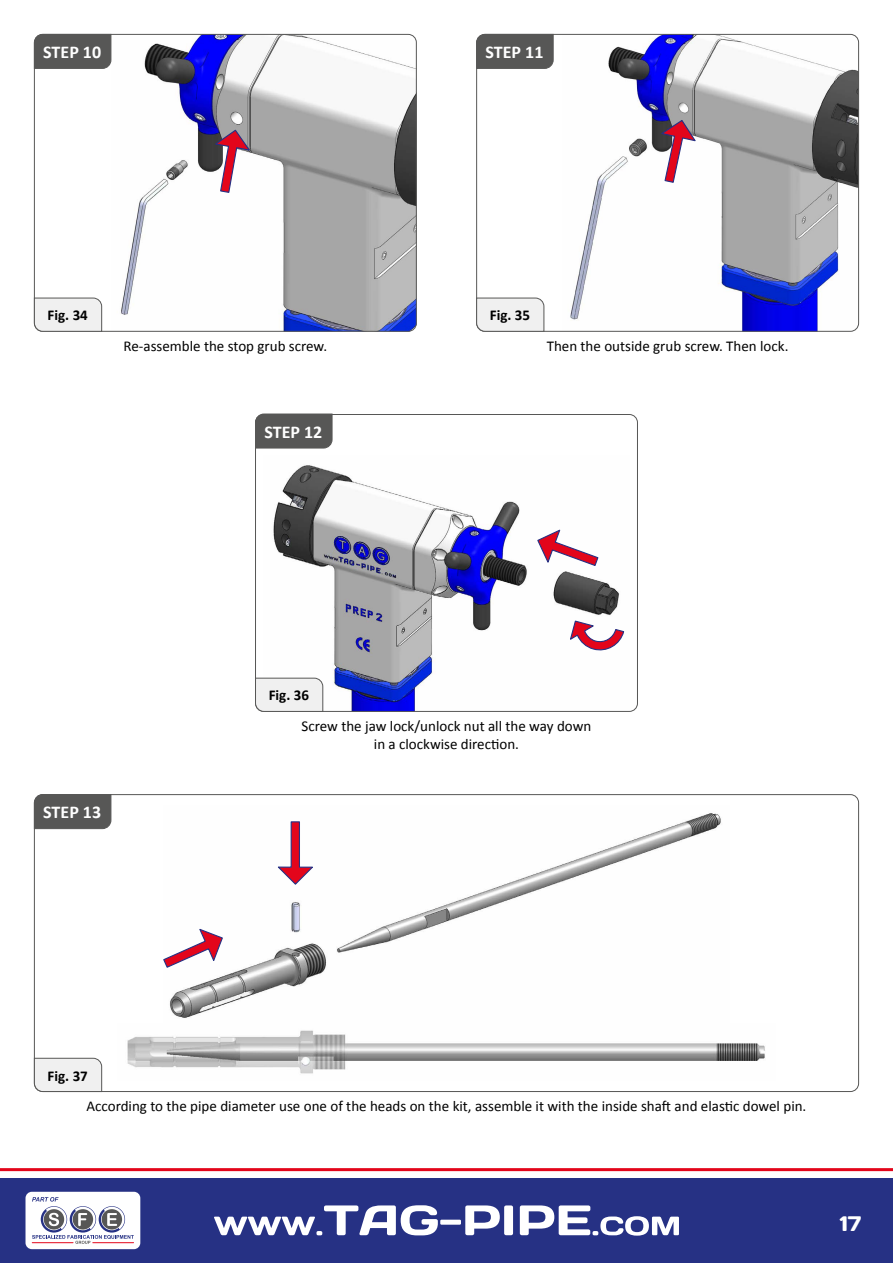
<style>
.page{position:relative;width:893px;height:1263px;background:#fff}
.page>*{position:absolute;margin:0;border:0;box-sizing:border-box;transform-origin:0 0}
.t1{font:21px "Days One";color:#fff}
.t2{font:700 18px "Calibri";color:#fff}
.t3{font:15px/18px "Calibri";color:#000;text-align:center}
.t4{font:700 15px "Calibri";color:#000}
</style>
<div class="page">
<div style="left:0;top:1178px;width:893px;height:85px;background:#263184"></div>
<hr style="left:0;top:1168px;width:893px;height:3px;background:#e3051b">
<svg style="left:214px;top:1205px;width:299px;height:30px"></svg>
<svg style="left:520px;top:1205px;width:159px;height:30px"></svg>
<div style="left:26px;top:1192px;width:114px;height:57px;background:#fff;border-radius:6px"></div>
<svg style="left:32px;top:1197px;width:102px;height:47px"></svg>
<img style="left:121px;top:36px;width:294px;height:294px">
<img style="left:570px;top:34px;width:289px;height:296px">
<img style="left:273px;top:465px;width:346px;height:245px">
<svg style="left:213px;top:129px;width:39px;height:65px"></svg>
<svg style="left:659px;top:119px;width:38px;height:65px"></svg>
<svg style="left:536px;top:528px;width:63px;height:39px"></svg>
<svg style="left:569px;top:620px;width:56px;height:32px"></svg>
<img style="left:170px;top:813px;width:551px;height:205px">
<img style="left:127px;top:1030px;width:638px;height:44px">
<svg style="left:163px;top:927px;width:61px;height:42px"></svg>
<svg style="left:276px;top:821px;width:39px;height:65px"></svg>
<svg style="left:34px;top:297px;width:68px;height:35px"></svg>
<svg style="left:476px;top:297px;width:69px;height:35px"></svg>
<svg style="left:255px;top:677px;width:69px;height:35px"></svg>
<svg style="left:34px;top:1057px;width:68px;height:35px"></svg>
<div style="left:34px;top:34px;width:78px;height:35px;background:#575756"></div>
<div style="left:476px;top:34px;width:78px;height:35px;background:#575756"></div>
<svg style="left:255px;top:413px;width:78px;height:36px;background:#5e5e5d"></svg>
<div style="left:34px;top:794px;width:78px;height:35px;background:#575756"></div>
<p class="t2" style="left:43px;top:41px;width:59px">STEP 10</p>
<p class="t2" style="left:486px;top:41px;width:59px">STEP 11</p>
<p class="t4" style="left:48px;top:306px;width:42px">Fig. 34</p>
<p class="t4" style="left:490px;top:306px;width:42px">Fig. 35</p>
<p class="t3" style="left:124px;top:337px;width:205px">Re-assemble the stop grub screw.</p>
<p class="t3" style="left:547px;top:337px;width:243px">Then the outside grub screw. Then lock.</p>
<p class="t2" style="left:264px;top:420px;width:59px">STEP 12</p>
<p class="t2" style="left:43px;top:801px;width:59px">STEP 13</p>
<p class="t4" style="left:269px;top:686px;width:42px">Fig. 36</p>
<p class="t3" style="left:302px;top:717px;width:291px">Screw the jaw lock/unlock nut all the way down in a clockwise direction.</p>
<p class="t4" style="left:48px;top:1066px;width:42px">Fig. 37</p>
<p class="t3" style="left:87px;top:1097px;width:721px">According to the pipe diameter use one of the heads on the kit, assemble it with the inside shaft and elastic dowel pin.</p>
<h1 class="t1" style="left:840px;top:1210px;width:23px">17</h1>
</div>
